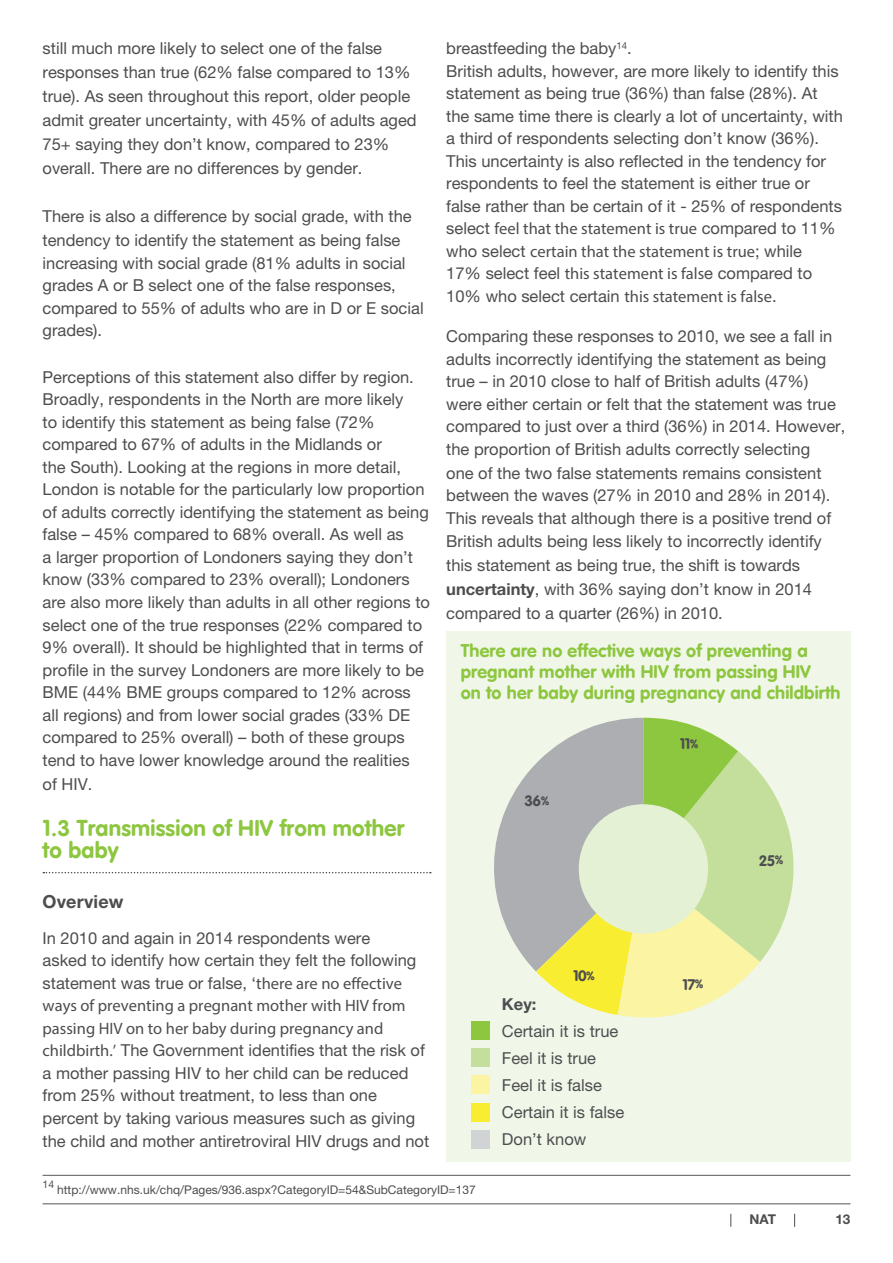
<style>
.page{position:relative;width:893px;height:1263px;background:#fff}
.page>*{position:absolute;margin:0;border:0;box-sizing:border-box;transform-origin:0 0}
.t1{font:22.5px/22.5px "VAG Rounded Bold";letter-spacing:.01em;color:#8dc63f}
.t2{font:18px/21px "VAG Rounded Bold";letter-spacing:.01em;color:#8dc63f}
.t3{font:700 18px "Helvetica Neue LT Std";letter-spacing:.01em;color:#4d4d4f}
.t4{font:16.5px/22.5px "Helvetica Neue LT Std";color:#4d4d4f}
.t5{font:16.5px/22.5px "Myriad Pro";color:#4d4d4f}
.t6{font:700 16.5px "Helvetica Neue LT Std";color:#4d4d4f}
.t7{font:15px "VAG Rounded Bold";letter-spacing:-.04em;color:#4d4d4f}
.t8{font:700 13.5px "Helvetica Neue LT Std";color:#4d4d4f}
.t9{font:12px "Helvetica Neue LT Std";color:#4d4d4f}
.t10{font:10.5px "Helvetica Neue LT Std";color:#4d4d4f}
.s1{font-family:"Myriad Pro"}
.s2{font-family:"Helvetica Neue LT Std"}
.s3{font-weight:700}
.s4{font-size:12px}
</style>
<div class="page">
<svg style="left:794px;top:1214px;width:1px;height:13px"></svg>
<svg style="left:730px;top:1214px;width:1px;height:13px"></svg>
<hr style="left:43px;top:1203px;width:807px;height:1px;background:#4d4d4f">
<hr style="left:43px;top:1175px;width:807px;height:1px;background:#4d4d4f">
<svg style="left:43px;top:872px;width:388px;height:1px"></svg>
<div style="left:447px;top:631px;width:404px;height:531px;background:#f0f7e8"></div>
<svg style="left:489px;top:718px;width:305px;height:307px"></svg>
<div style="left:579px;top:804px;width:129px;height:129px;background:#e5f1d4;border-radius:50%"></div>
<div style="left:471px;top:1021px;width:18px;height:18px;background:#8dc63f"></div>
<div style="left:471px;top:1048px;width:18px;height:19px;background:#c4df9b"></div>
<div style="left:471px;top:1076px;width:18px;height:18px;background:#faf4a3"></div>
<div style="left:471px;top:1103px;width:18px;height:18px;background:#f9ed32"></div>
<div style="left:471px;top:1130px;width:18px;height:18px;background:#d1d3d4"></div>
<p class="t4" style="left:43px;top:36px;width:376px;line-height:24px">still much more likely to select one of the false responses than true (62% false compared to 13% true). As seen throughout this report, older people admit greater uncertainty, with 45% of adults aged 75+ saying they don’t know, compared to 23% overall. There are no differences by gender.</p>
<p class="t4" style="left:43px;top:204px;width:371px;line-height:24px">There is also a difference by social grade, with the tendency to identify the statement as being false</p>
<p class="t4" style="left:43px;top:252px;width:383px">increasing with social grade (81% adults in social grades A or B select one of the false responses, compared to 55% of adults who are in D or E social grades).</p>
<p class="t4" style="left:43px;top:366px;width:389px">Perceptions of this statement also differ by region.<br>Broadly, respondents in the North are more likely<br>to identify this statement as being false (72% compared to 67% of adults in the Midlands or<br>the South). Looking at the regions in more detail, London is notable for the particularly low proportion of adults correctly identifying the statement as being false – 45% compared to 68% overall. As well as<br>a larger proportion of Londoners saying they don’t know (33% compared to 23% overall); Londoners are also more likely than adults in all other regions to select one of the true responses (22% compared to 9% overall). It should be highlighted that in terms of profile in the survey Londoners are more likely to be BME (44% BME groups compared to 12% across all regions) and from lower social grades (33% DE compared to 25% overall) – both of these groups tend to have lower knowledge around the realities</p>
<p class="t4" style="left:43px;top:772px;width:51px">of HIV.</p>
<h1 class="t1" style="left:43px;top:816px;width:363px">1.3 Transmission of HIV from mother to baby</h1>
<p class="t3" style="left:43px;top:890px;width:82px">Overview</p>
<p class="t4" style="left:43px;top:926px;width:375px">In 2010 and again in 2014 respondents were asked to identify how certain they felt the following statement was true or false, ‘<span class="s1">there are no effective</span></p>
<p class="t5" style="left:43px;top:994px;width:364px">ways of preventing a pregnant mother with HIV from passing HIV on to her baby during pregnancy and</p>
<p class="t4" style="left:43px;top:1039px;width:388px"><span class="s1">childbirth.’</span> The Government identifies that the risk of a mother passing HIV to her child can be reduced from 25% without treatment, to less than one percent by taking various measures such as giving the child and mother antiretroviral HIV drugs and not</p>
<p class="t4" style="left:446px;top:37px;width:398px">breastfeeding the baby<sup>14</sup>.<br>British adults, however, are more likely to identify this statement as being true (36%) than false (28%). At the same time there is clearly a lot of uncertainty, with a third of respondents selecting don’t know (36%).<br>This uncertainty is also reflected in the tendency for respondents to feel the statement is either true or false rather than be certain of it - 25% of respondents</p>
<p class="t5" style="left:446px;top:217px;width:391px"><span class="s2">select</span> feel that the statement is true <span class="s2">compared to 11% who select</span> certain that the statement is true<span class="s2">; while</span></p>
<p class="t4" style="left:446px;top:262px;width:367px">17% select feel <span class="s1">this statement is fals</span>e compared to<br>10% who select certain <span class="s1">this statement is false</span>.</p>
<p class="t4" style="left:446px;top:325px;width:401px">Comparing these responses to 2010, we see a fall in adults incorrectly identifying the statement as being true – in 2010 close to half of British adults (47%) were either certain or felt that the statement was true compared to just over a third (36%) in 2014. However, the proportion of British adults correctly selecting</p>
<p class="t4" style="left:446px;top:462px;width:387px">one of the two false statements remains consistent between the waves (27% in 2010 and 28% in 2014).<br>This reveals that although there is a positive trend of British adults being less likely to incorrectly identify</p>
<p class="t4" style="left:446px;top:552px;width:367px;line-height:24px">this statement as being true, the shift is towards <span class="s3">uncertainty</span>, with 36% saying don’t know in 2014 compared to a quarter (26%) in 2010.</p>
<p class="t2" style="left:461px;top:640px;width:381px">There are no effective ways of preventing a pregnant mother with HIV from passing HIV<br>on to her baby during pregnancy and childbirth</p>
<p class="t7" style="left:525px;top:792px;width:26px">36<span class="s4">%</span></p>
<p class="t7" style="left:573px;top:967px;width:23px">10<span class="s4">%</span></p>
<p class="t6" style="left:502px;top:993px;width:36px">Key:</p>
<p class="t4" style="left:502px;top:1017px;width:124px;line-height:27px">Certain it is true<br>Feel it is true<br>Feel it is false<br>Certain it is false<br>Don’t know</p>
<p class="t7" style="left:680px;top:735px;width:20px">11<span class="s4">%</span></p>
<p class="t7" style="left:682px;top:976px;width:23px">17<span class="s4">%</span></p>
<p class="t7" style="left:759px;top:852px;width:26px">25<span class="s4">%</span></p>
<p class="t10" style="left:43px;top:1178px;width:13px">14</p>
<p class="t9" style="left:57px;top:1182px;width:420px">http://www.nhs.uk/chq/Pages/936.aspx?CategoryID=54&amp;SubCategoryID=137</p>
<p class="t8" style="left:749px;top:1211px;width:28px">NAT</p>
<p class="t8" style="left:835px;top:1211px;width:17px">13</p>
</div>
